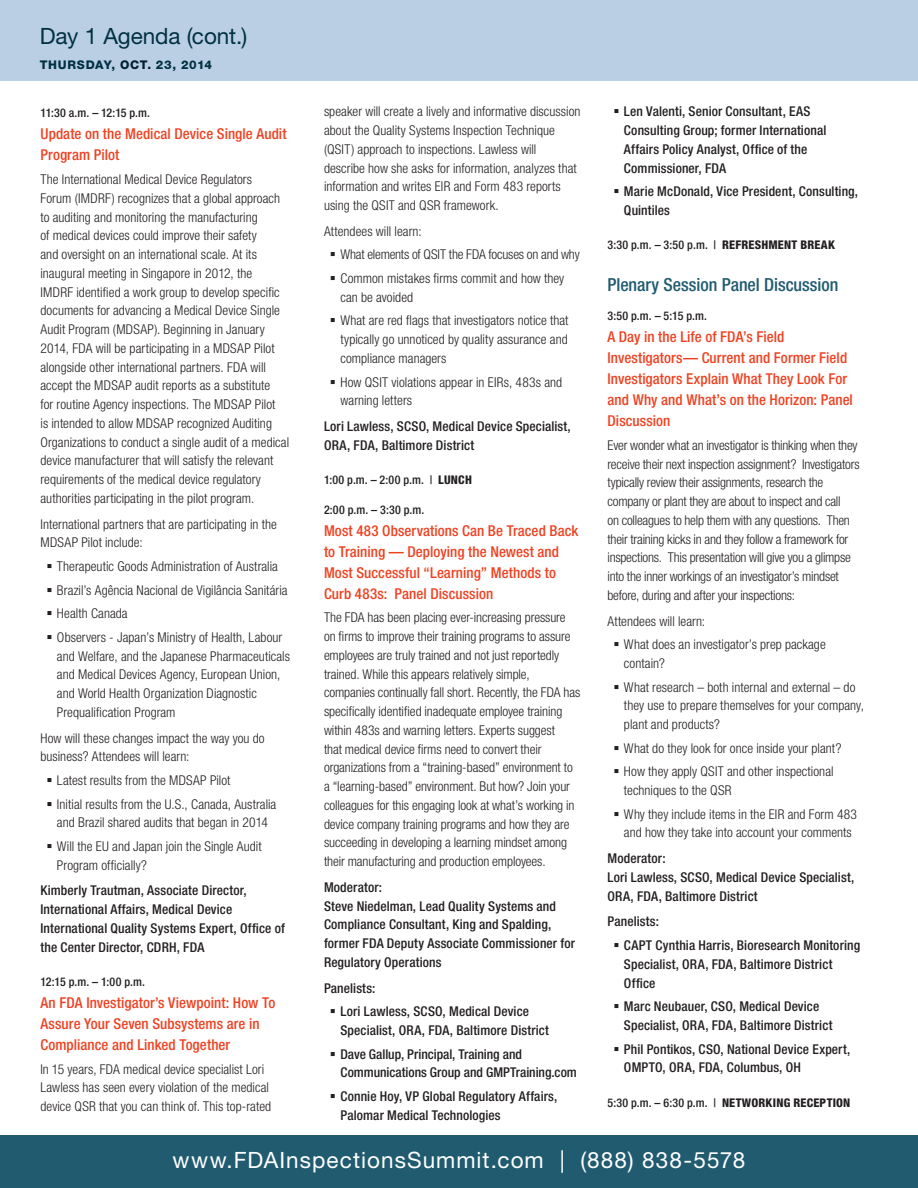
<style>
.page{position:relative;width:918px;height:1188px;background:#fff}
.page>*{position:absolute;margin:0;border:0;box-sizing:border-box;transform-origin:0 0}
.t1{font:22.5px "Helvetica Neue LT Std";letter-spacing:.045em;color:#fff}
.t2{font:22.5px "Helvetica Neue LT Std";letter-spacing:-.005em;color:#003142}
.t3{font:500 condensed 18px "Helvetica Neue LT Std";letter-spacing:-.005em;color:#205b70}
.t4{font:500 condensed 15px/21px "Helvetica Neue LT Std";letter-spacing:.005em;color:#ef4222}
.t5{font:300 condensed 13.5px/18.8px "Helvetica Neue LT Std";color:#231f20}
.t6{font:500 condensed 13.5px/18.8px "Helvetica Neue LT Std";letter-spacing:.01em;color:#231f20}
.t7{font:500 condensed 12px "Helvetica Neue LT Std";letter-spacing:.025em;color:#231f20}
.t8{font:800 condensed 12px "Helvetica Neue LT Std";letter-spacing:.015em;color:#231f20}
.t9{font:800 12px "Helvetica Neue LT Std";letter-spacing:.055em;color:#003142}
.s1{color:#001f30}
.s2{font-weight:800}
.s3{font-weight:500}
</style>
<div class="page">
<div style="left:0;top:0;width:918px;height:81px;background:#bbcfe4"></div>
<div style="left:0;top:1136px;width:918px;height:52px;background:#205b70"></div>
<h1 class="t2" style="left:40px;top:23px;width:209px">Day 1 Agenda (cont.)</h1>
<p class="t9" style="left:40px;top:58px;width:174px">THURSDAY, <span class="s1">OCT.</span> 23, 2014</p>
<p class="t7" style="left:40px;top:106px;width:111px">11:30 a.m. – 12:15 p.m.</p>
<p class="t4" style="left:40px;top:123px;width:248px">Update on the Medical Device Single Audit<br>Program Pilot</p>
<p class="t5" style="left:40px;top:170px;width:250px">The International Medical Device Regulators<br>Forum (IMDRF) recognizes that a global approach to auditing and monitoring the manufacturing<br>of medical devices could improve their safety<br>and oversight on an international scale. At its inaugural meeting in Singapore in 2012, the<br>IMDRF identified a work group to develop specific documents for advancing a Medical Device Single Audit Program (MDSAP). Beginning in January 2014, FDA will be participating in a MDSAP Pilot alongside other international partners. FDA will accept the MDSAP audit reports as a substitute<br>for routine Agency inspections. The MDSAP Pilot<br>is intended to allow MDSAP recognized Auditing Organizations to conduct a single audit of a medical device manufacturer that will satisfy the relevant requirements of the medical device regulatory authorities participating in the pilot program.</p>
<p class="t5" style="left:40px;top:514px;width:238px">International partners that are participating in the<br>MDSAP Pilot include:</p>
<p class="t5" style="left:57px;top:554px;width:232px;line-height:23.5px">Therapeutic Goods Administration of Australia Brazil’s Agência Nacional de Vigilância Sanitária Health Canada<br>Observers - Japan’s Ministry of Health, Labour</p>
<p class="t5" style="left:57px;top:646px;width:235px">and Welfare, and the Japanese Pharmaceuticals and Medical Devices Agency, European Union, and World Health Organization Diagnostic Prequalification Program</p>
<p class="t5" style="left:40px;top:728px;width:226px">How will these changes impact the way you do business? Attendees will learn:</p>
<p class="t5" style="left:57px;top:768px;width:221px;line-height:23.5px">Latest results from the MDSAP Pilot<br>Initial results from the U.S., Canada, Australia</p>
<p class="t5" style="left:57px;top:811px;width:213px;line-height:23.5px">and Brazil shared audits that began in 2014<br>Will the EU and Japan join the Single Audit</p>
<p class="t5" style="left:57px;top:855px;width:91px">Program officially?</p>
<p class="t6" style="left:40px;top:881px;width:246px">Kimberly Trautman, Associate Director, International Affairs, Medical Device International Quality Systems Expert, Office of the Center Director, CDRH, FDA</p>
<p class="t7" style="left:40px;top:975px;width:106px">12:15 p.m. – 1:00 p.m.</p>
<p class="t4" style="left:40px;top:992px;width:236px">An FDA Investigator’s Viewpoint: How To<br>Assure Your Seven Subsystems are in<br>Compliance and Linked Together</p>
<p class="t5" style="left:40px;top:1059px;width:232px">In 15 years, FDA medical device specialist Lori<br>Lawless has seen every violation of the medical device QSR that you can think of. This top-rated</p>
<p class="t5" style="left:324px;top:102px;width:258px">speaker will create a lively and informative discussion about the Quality Systems Inspection Technique (QSIT) approach to inspections. Lawless will describe how she asks for information, analyzes that information and writes EIR and Form 483 reports using the QSIT and QSR framework.</p>
<p class="t5" style="left:340px;top:219px;width:241px;line-height:23.5px;text-indent:-16px">Attendees will learn:<br>What elements of QSIT the FDA focuses on and why<br>Common mistakes firms commit and how they</p>
<p class="t5" style="left:340px;top:285px;width:230px;line-height:23.5px">can be avoided<br>What are red flags that investigators notice that</p>
<p class="t5" style="left:340px;top:330px;width:229px">typically go unnoticed by quality assurance and compliance managers</p>
<p class="t5" style="left:340px;top:372px;width:223px">How QSIT violations appear in EIRs, 483s and warning letters</p>
<p class="t6" style="left:324px;top:417px;width:248px">Lori Lawless, SCSO, Medical Device Specialist,<br>ORA, FDA, Baltimore District</p>
<p class="t7" style="left:324px;top:473px;width:149px">1:00 p.m. – 2:00 p.m. | <span class="s2">LUNCH</span></p>
<p class="t7" style="left:324px;top:502px;width:102px">2:00 p.m. – 3:30 p.m.</p>
<p class="t4" style="left:324px;top:520px;width:256px">Most 483 Observations Can Be Traced Back to Training — Deploying the Newest and Most Successful “Learning” Methods to Curb 483s: Panel Discussion</p>
<p class="t5" style="left:324px;top:608px;width:258px">The FDA has been placing ever-increasing pressure on firms to improve their training programs to assure employees are truly trained and not just reportedly trained. While this appears relatively simple, companies continually fall short. Recently, the FDA has specifically identified inadequate employee training within 483s and warning letters. Experts suggest<br>that medical device firms need to convert their organizations from a “training-based” environment to a “learning-based” environment. But how? Join your colleagues for this engaging look at what’s working in device company training programs and how they are succeeding in developing a learning mindset among their manufacturing and production employees.</p>
<p class="t6" style="left:324px;top:878px;width:253px">Moderator:<br>Steve Niedelman, Lead Quality Systems and Compliance Consultant, King and Spalding, former FDA Deputy Associate Commissioner for Regulatory Operations</p>
<p class="t6" style="left:340px;top:976px;width:190px;line-height:23.5px;text-indent:-16px">Panelists:<br>Lori Lawless, SCSO, Medical Device</p>
<p class="t6" style="left:340px;top:1018px;width:210px;line-height:23.5px">Specialist, ORA, FDA, Baltimore District<br>Dave Gallup, Principal, Training and</p>
<p class="t6" style="left:340px;top:1061px;width:238px;line-height:23.5px">Communications Group and GMPTraining.com<br>Connie Hoy, VP Global Regulatory Affairs,</p>
<p class="t6" style="left:340px;top:1105px;width:162px">Palomar Medical Technologies</p>
<p class="t6" style="left:624px;top:102px;width:204px">Len Valenti, Senior Consultant, EAS Consulting Group; former International Affairs Policy Analyst, Office of the Commissioner, FDA</p>
<p class="t6" style="left:624px;top:182px;width:236px">Marie McDonald, Vice President, Consulting,<br>Quintiles</p>
<p class="t7" style="left:608px;top:238px;width:229px">3:30 p.m. – 3:50 p.m. | <span class="s2">REFRESHMENT BREAK</span></p>
<h2 class="t3" style="left:608px;top:273px;width:232px">Plenary Session Panel Discussion</h2>
<p class="t7" style="left:608px;top:309px;width:101px">3:50 p.m. – 5:15 p.m.</p>
<p class="t4" style="left:608px;top:326px;width:247px">A Day in the Life of FDA’s Field<br>Investigators— Current and Former Field<br>Investigators Explain What They Look For and Why and What’s on the Horizon: Panel<br>Discussion</p>
<p class="t5" style="left:608px;top:436px;width:254px">Ever wonder what an investigator is thinking when they receive their next inspection assignment? Investigators typically review their assignments, research the company or plant they are about to inspect and call<br>on colleagues to help them with any questions. Then their training kicks in and they follow a framework for inspections. This presentation will give you a glimpse into the inner workings of an investigator’s mindset before, during and after your inspections:</p>
<p class="t5" style="left:624px;top:609px;width:203px;line-height:23.5px;text-indent:-16px">Attendees will learn:<br>What does an investigator’s prep package</p>
<p class="t5" style="left:624px;top:651px;width:233px;line-height:23.5px">contain?<br>What research – both internal and external – do</p>
<p class="t5" style="left:624px;top:696px;width:241px">they use to prepare themselves for your company, plant and products?</p>
<p class="t5" style="left:624px;top:736px;width:219px;line-height:23.5px">What do they look for once inside your plant?<br>How they apply QSIT and other inspectional</p>
<p class="t5" style="left:624px;top:778px;width:235px;line-height:23.5px">techniques to the QSR<br>Why they include items in the EIR and Form 483</p>
<p class="t5" style="left:624px;top:823px;width:229px">and how they take into account your comments</p>
<p class="t6" style="left:608px;top:849px;width:248px">Moderator:<br>Lori Lawless, SCSO, Medical Device Specialist,<br>ORA, FDA, Baltimore District</p>
<p class="t6" style="left:624px;top:910px;width:238px;line-height:23.5px;text-indent:-16px">Panelists:<br>CAPT Cynthia Harris, Bioresearch Monitoring</p>
<p class="t6" style="left:624px;top:954px;width:210px">Specialist, ORA, FDA, Baltimore District<br>Office</p>
<p class="t6" style="left:624px;top:997px;width:210px">Marc Neubauer, CSO, Medical Device<br>Specialist, ORA, FDA, Baltimore District</p>
<p class="t6" style="left:624px;top:1039px;width:228px">Phil Pontikos, CSO, National Device Expert,<br>OMPTO, ORA, FDA, Columbus, OH</p>
<p class="t8" style="left:608px;top:1095px;width:244px"><span class="s3">5:30 p.m. – 6:30 p.m. |</span> NETWORKING RECEPTION</p>
<h1 class="t1" style="left:173px;top:1146px;width:574px">www.FDAInspectionsSummit.com | (888) 838-5578</h1>
</div>
